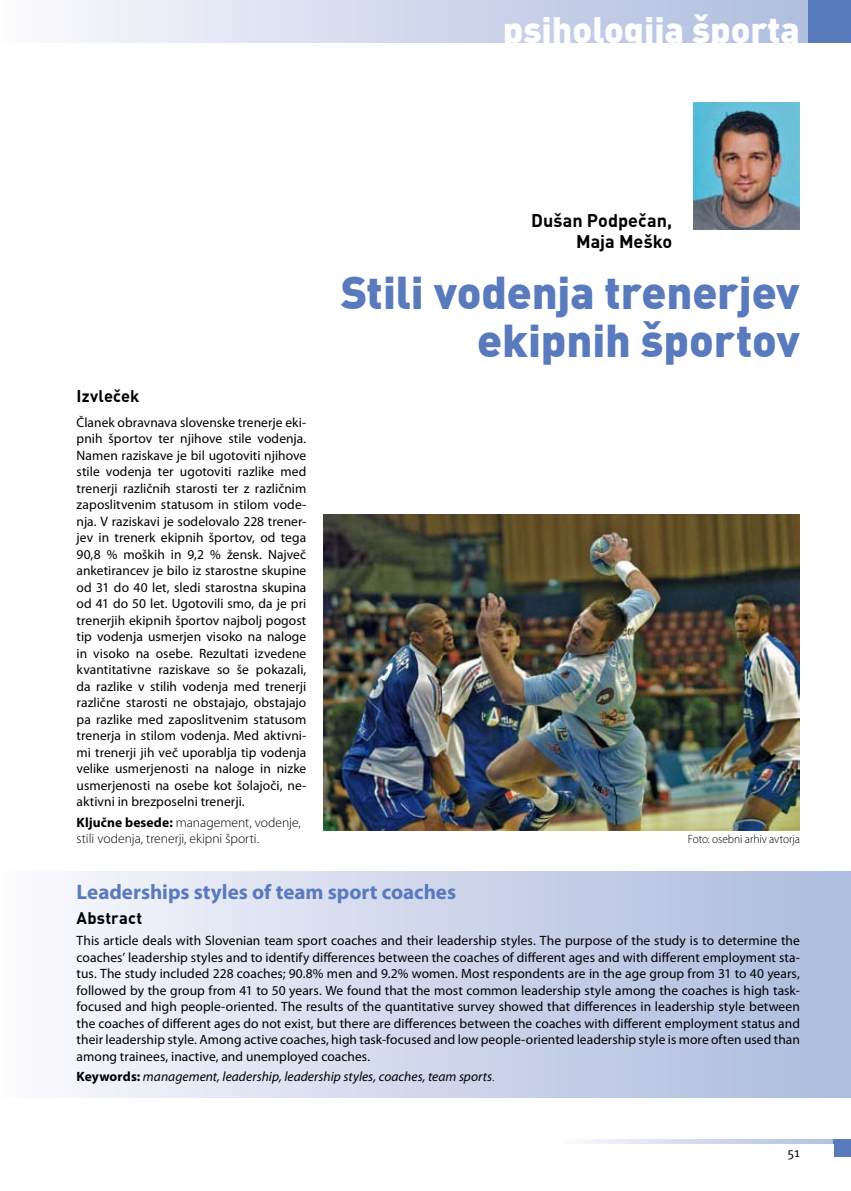
<style>
.page{position:relative;width:851px;height:1191px;background:#fff}
.page>*{position:absolute;margin:0;border:0;box-sizing:border-box;transform-origin:0 0}
.t1{font:900 45px/48px "DINCE";letter-spacing:-.005em;color:#597abc;text-align:right}
.t2{font:900 36px "DINCE";color:#fff}
.t3{font:700 21px "Myriad Pro";color:#597abc}
.t4{font:700 18px/21px "DINCE";color:#000;text-align:right}
.t5{font:700 16.5px "DINCE";letter-spacing:.01em;color:#000}
.t6{font:13.5px/16.5px "Myriad Pro";letter-spacing:.005em;color:#000;text-align:justify}
.t7{font:300 13.5px/16.5px "Myriad Pro";color:#000}
.t8{font:italic 13.5px "Myriad Pro";letter-spacing:.005em;color:#000}
.t9{font:13.5px "Meta Pro";color:#000}
.t10{font:300 12px "Myriad Pro";letter-spacing:-.005em;color:#000;scale:.95 1}
.s1{font-weight:700}
.s2{font-weight:700;font-style:normal}
.s3{font-weight:300;font-style:normal}
</style>
<div class="page">
<div style="left:0;top:0;width:850px;height:43px;background:linear-gradient(to right,#fafafd,#abb9dd)"></div>
<div style="left:808px;top:0;width:42px;height:43px;background:#597abc"></div>
<div style="left:561px;top:1140px;width:289px;height:17px;background:linear-gradient(to right,#fbfafd,#adbbde)"></div>
<div style="left:833px;top:1140px;width:17px;height:17px;background:#597abc"></div>
<div style="left:561px;top:1144px;width:272px;height:13px;background:#fff"></div>
<div style="left:0;top:872px;width:850px;height:225px;background:linear-gradient(to right,#faf9fd,#abbadd)"></div>
<img style="left:693px;top:102px;width:106px;height:127px">
<img style="left:323px;top:514px;width:476px;height:316px">
<h2 class="t2" style="left:503px;top:5px;width:298px">psihologija športa</h2>
<p class="t5" style="left:77px;top:385px;width:64px">Izvleček</p>
<p class="t6" style="left:77px;top:413px;width:231px">Članek obravnava slovenske trenerje eki&shy;pnih športov ter njihove stile vodenja.<br>Namen raziskave je bil ugotoviti njihove stile vodenja ter ugotoviti razlike med trenerji različnih starosti ter z različnim zaposlitvenim statusom in stilom vode&shy;nja. V raziskavi je sodelovalo 228 trener&shy;jev in trenerk ekipnih športov, od tega 90,8 % moških in 9,2 % žensk. Največ anketirancev je bilo iz starostne skupine od 31 do 40 let, sledi starostna skupina od 41 do 50 let. Ugotovili smo, da je pri trenerjih ekipnih športov najbolj pogost tip vodenja usmerjen visoko na naloge in visoko na osebe. Rezultati izvedene kvantitativne raziskave so še pokazali, da razlike v stilih vodenja med trenerji različne starosti ne obstajajo, obstajajo pa razlike med zaposlitvenim statusom trenerja in stilom vodenja. Med aktivni&shy;mi trenerji jih več uporablja tip vodenja velike usmerjenosti na naloge in nizke usmerjenosti na osebe kot šolajoči, ne&shy;aktivni in brezposelni trenerji.</p>
<p class="t7" style="left:77px;top:814px;width:226px"><span class="s1">Ključne besede:</span> management, vodenje, stili vodenja, trenerji, ekipni športi.</p>
<h3 class="t4" style="left:531px;top:209px;width:143px">Dušan Podpečan,<br>Maja Meško</h3>
<h1 class="t1" style="left:341px;top:266px;width:460px">Stili vodenja trenerjev ekipnih športov</h1>
<p class="t10" style="left:687px;top:832px;width:120px">Foto: osebni arhiv avtorja</p>
<h3 class="t3" style="left:77px;top:878px;width:381px">Leaderships styles of team sport coaches</h3>
<p class="t5" style="left:77px;top:907px;width:67px">Abstract</p>
<p class="t6" style="left:77px;top:932px;width:724px">This article deals with Slovenian team sport coaches and their leadership styles. The purpose of the study is to determine the coaches’ leadership styles and to identify differences between the coaches of different ages and with different employment sta&shy;tus. The study included 228 coaches; 90.8% men and 9.2% women. Most respondents are in the age group from 31 to 40 years, followed by the group from 41 to 50 years. We found that the most common leadership style among the coaches is high task&shy;focused and high people-oriented. The results of the quantitative survey showed that differences in leadership style between the coaches of different ages do not exist, but there are differences between the coaches with different employment status and their leadership style. Among active coaches, high task-focused and low people-oriented leadership style is more often used than among trainees, inactive, and unemployed coaches.</p>
<p class="t8" style="left:77px;top:1068px;width:419px"><span class="s2">Keywords:</span> management, leadership, leadership styles, coaches, team sports<span class="s3">.</span></p>
<p class="t9" style="left:787px;top:1144px;width:14px">51</p>
</div>
